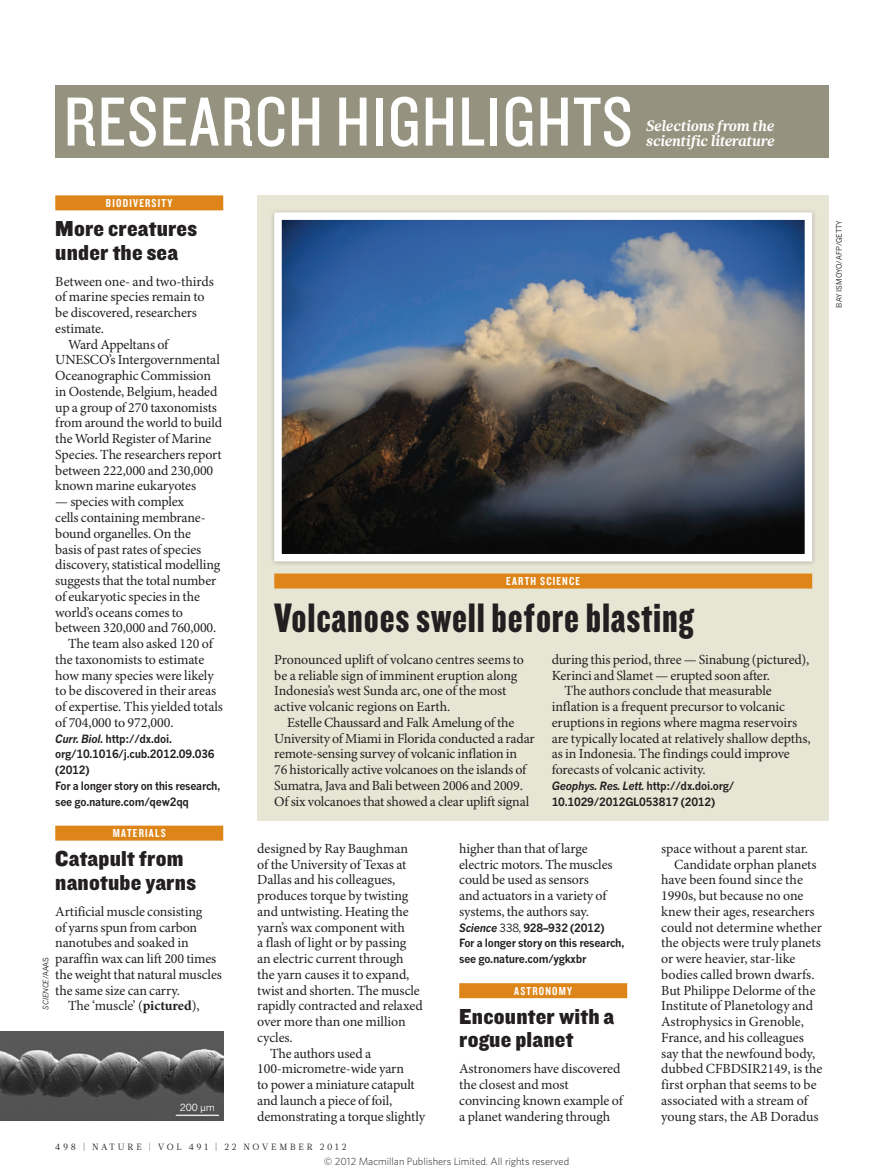
<style>
.page{position:relative;width:893px;height:1174px;background:#fff}
.page>*{position:absolute;margin:0;border:0;box-sizing:border-box;transform-origin:0 0}
.SECTION_HEADING_BOXE{font:72px "Knockout 29 Junior Ltweight";letter-spacing:.02em;color:#fff}
.BRIEFS_BOX_HEAD{font:42.75px "Knockout 69 Full Liteweight";letter-spacing:.02em;color:#231f20}
.RES_HIGH_HEAD_15{font:22.5px/23.7px "Knockout 71 Full Middlewt";letter-spacing:.01em;color:#231f20}
.t1{font:italic 700 15px/15px "Glosa Math";letter-spacing:-.005em;color:#fff}
.BODY_TEXT_R_L_INDENT{font:13.95px/15.8px "Minion Pro";letter-spacing:-.01em;color:#231f20}
.BODY_TEXT_R_L_1ST_PA{font:13.95px/15.8px "Minion Pro";letter-spacing:-.01em;color:#231f20}
.BRIEFS_SUBJECT_STRAP{font:12px "Knockout 49 Liteweight";letter-spacing:.1em;color:#fff}
.BRIEFS_PAPER{font:700 11.25px/15.8px "News Gothic MTOT";letter-spacing:-.02em;color:#231f20;scale:.95 1}
.t2{font:300 10.5px "Whitney";color:#231f20}
.t3{font:9.75px "News Gothic MTOT";color:#fff}
.t4{font:9px "Glosa Math";letter-spacing:.3em;color:#231f20}
.PIC_CREDIT{font:7.5px "News Gothic MTOT";color:#231f20}
.PIC_CREDIT-2{font:italic 7.5px "News Gothic MTOT";color:#231f20}
.s1{font-style:italic}
.s2{font-weight:700}
.s3{font-style:normal}
.s4{font-weight:400}
</style>
<div class="page">
<div style="left:257px;top:195px;width:572px;height:626px;background:#e7e5d4"></div>
<div style="left:269px;top:208px;width:547px;height:358px;background:#231f20;opacity:.25"></div>
<img style="left:283px;top:221px;width:520px;height:331px">
<div style="left:274px;top:212px;width:538px;height:349px;border:8px solid #fff"></div>
<div style="left:274px;top:573px;width:538px;height:15px;background:#dd8519"></div>
<img style="left:0;top:1031px;width:223px;height:89px">
<div style="left:459px;top:983px;width:168px;height:15px;background:#dd8519"></div>
<div style="left:55px;top:195px;width:168px;height:15px;background:#dd8519"></div>
<div style="left:55px;top:825px;width:168px;height:15px;background:#dd8519"></div>
<div style="left:55px;top:85px;width:774px;height:72px;background:#95937f"></div>
<p class="SECTION_HEADING_BOXE" style="left:64px;top:75px;width:570px">RESEARCH HIGHLIGHTS</p>
<p class="t1" style="left:646px;top:118px;width:130px">Selections from the scientific literature</p>
<p class="BRIEFS_SUBJECT_STRAP" style="left:106px;top:195px;width:68px">BIODIVERSITY</p>
<p class="RES_HIGH_HEAD_15" style="left:55px;top:216px;width:143px">More creatures under the sea</p>
<p class="BODY_TEXT_R_L_1ST_PA" style="left:55px;top:274px;width:160px">Between one- and two-thirds of marine species remain to be discovered, researchers estimate.</p>
<p class="BODY_TEXT_R_L_INDENT" style="left:55px;top:337px;width:168px;text-indent:13px">Ward Appeltans of<br>UNESCO’s Intergovernmental<br>Oceanographic Commission in Oostende, Belgium, headed up a group of 270 taxonomists from around the world to build the World Register of Marine<br>Species. The researchers report between 222,000 and 230,000 known marine eukaryotes</p>
<p class="BODY_TEXT_R_L_INDENT" style="left:55px;top:494px;width:167px">— species with complex<br>cells containing membrane&shy;bound organelles. On the basis of past rates of species discovery, statistical modelling suggests that the total number of eukaryotic species in the world’s oceans comes to between 320,000 and 760,000.</p>
<p class="BODY_TEXT_R_L_INDENT" style="left:55px;top:636px;width:169px;text-indent:13px">The team also asked 120 of the taxonomists to estimate how many species were likely to be discovered in their areas of expertise. This yielded totals of 704,000 to 972,000.</p>
<p class="BRIEFS_PAPER" style="left:55px;top:730px;width:169px"><span class="s1">Curr. Biol.</span> http://dx.doi. org/10.1016/j.cub.2012.09.036 (2012)</p>
<p class="BRIEFS_PAPER" style="left:55px;top:777px;width:175px">For a longer story on this research, see go.nature.com/qew2qq</p>
<p class="BRIEFS_SUBJECT_STRAP" style="left:113px;top:825px;width:54px">MATERIALS</p>
<p class="RES_HIGH_HEAD_15" style="left:55px;top:846px;width:142px">Catapult from nanotube yarns</p>
<p class="BODY_TEXT_R_L_1ST_PA" style="left:55px;top:904px;width:168px">Artificial muscle consisting<br>of yarns spun from carbon nanotubes and soaked in paraffin wax can lift 200 times the weight that natural muscles the same size can carry.</p>
<p class="BODY_TEXT_R_L_INDENT" style="left:68px;top:998px;width:133px">The ‘muscle’ (<span class="s2">pictured</span>),</p>
<p class="PIC_CREDIT-2" style="left:41px;top:1009px;width:54px;rotate:-90deg">SCIENCE<span class="s3">/AAAS</span></p>
<p class="t3" style="left:180px;top:1102px;width:37px">200 µm</p>
<p class="BRIEFS_SUBJECT_STRAP" style="left:506px;top:573px;width:75px">EARTH SCIENCE</p>
<p class="BRIEFS_BOX_HEAD" style="left:274px;top:591px;width:421px">Volcanoes swell before blasting</p>
<p class="BODY_TEXT_R_L_1ST_PA" style="left:274px;top:652px;width:251px">Pronounced uplift of volcano centres seems to be a reliable sign of imminent eruption along Indonesia’s west Sunda arc, one of the most active volcanic regions on Earth.</p>
<p class="BODY_TEXT_R_L_INDENT" style="left:274px;top:715px;width:262px;text-indent:13px">Estelle Chaussard and Falk Amelung of the University of Miami in Florida conducted a radar remote-sensing survey of volcanic inflation in<br>76 historically active volcanoes on the islands of Sumatra, Java and Bali between 2006 and 2009.<br>Of six volcanoes that showed a clear uplift signal</p>
<p class="BODY_TEXT_R_L_INDENT" style="left:552px;top:652px;width:259px">during this period, three — Sinabung (pictured),<br>Kerinci and Slamet — erupted soon after.</p>
<p class="BODY_TEXT_R_L_INDENT" style="left:552px;top:683px;width:260px;text-indent:13px">The authors conclude that measurable inflation is a frequent precursor to volcanic eruptions in regions where magma reservoirs are typically located at relatively shallow depths, as in Indonesia. The findings could improve forecasts of volcanic activity.</p>
<p class="BRIEFS_PAPER" style="left:552px;top:777px;width:194px"><span class="s1">Geophys. Res. Lett.</span> http://dx.doi.org/<br>10.1029/2012GL053817 (2012)</p>
<p class="BODY_TEXT_R_L_INDENT" style="left:257px;top:841px;width:167px">designed by Ray Baughman<br>of the University of Texas at<br>Dallas and his colleagues, produces torque by twisting and untwisting. Heating the yarn’s wax component with<br>a flash of light or by passing an electric current through the yarn causes it to expand, twist and shorten. The muscle rapidly contracted and relaxed over more than one million cycles.</p>
<p class="BODY_TEXT_R_L_INDENT" style="left:257px;top:1046px;width:169px;text-indent:13px">The authors used a<br>100-micrometre-wide yarn<br>to power a miniature catapult and launch a piece of foil, demonstrating a torque slightly</p>
<p class="BODY_TEXT_R_L_INDENT" style="left:459px;top:841px;width:155px">higher than that of large electric motors. The muscles could be used as sensors and actuators in a variety of systems, the authors say.</p>
<p class="BRIEFS_PAPER" style="left:459px;top:919px;width:154px"><span class="s1">Science</span> <span class="s4">338,</span> 928–932 (2012)</p>
<p class="BRIEFS_PAPER" style="left:459px;top:935px;width:175px">For a longer story on this research, see go.nature.com/ygkxbr</p>
<p class="BRIEFS_SUBJECT_STRAP" style="left:514px;top:983px;width:60px">ASTRONOMY</p>
<p class="RES_HIGH_HEAD_15" style="left:459px;top:1003px;width:156px">Encounter with a rogue planet</p>
<p class="BODY_TEXT_R_L_1ST_PA" style="left:459px;top:1061px;width:165px">Astronomers have discovered the closest and most convincing known example of a planet wandering through</p>
<p class="BODY_TEXT_R_L_1ST_PA" style="left:661px;top:841px;width:148px">space without a parent star.</p>
<p class="BODY_TEXT_R_L_INDENT" style="left:661px;top:857px;width:163px;text-indent:13px">Candidate orphan planets have been found since the<br>1990s, but because no one knew their ages, researchers could not determine whether the objects were truly planets or were heavier, star-like bodies called brown dwarfs.<br>But Philippe Delorme of the<br>Institute of Planetology and<br>Astrophysics in Grenoble,<br>France, and his colleagues say that the newfound body, dubbed CFBDSIR2149, is the first orphan that seems to be associated with a stream of young stars, the AB Doradus</p>
<p class="t4" style="left:55px;top:1141px;width:293px">498 | NATURE | VOL 491 | 22 NOVEMBER 2012</p>
<p class="t2" style="left:324px;top:1154px;width:247px">© 2012 Macmillan Publishers Limited. All rights reserved</p>
<p class="PIC_CREDIT" style="left:834px;top:307px;width:89px;rotate:-90deg">BAY ISMOYO/AFP/GETTY</p>
</div>
